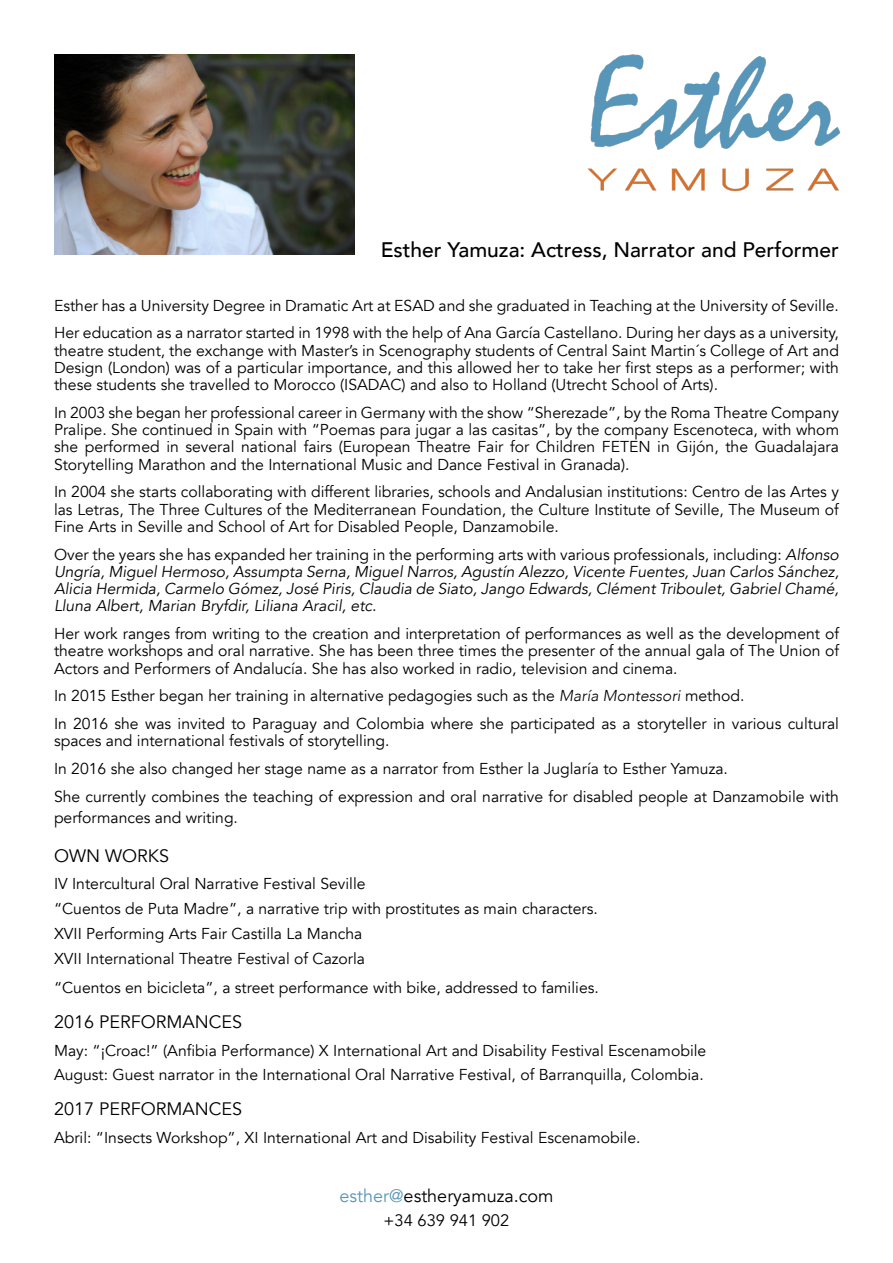
<style>
.page{position:relative;width:893px;height:1263px;background:#fff}
.page>*{position:absolute;margin:0;border:0;box-sizing:border-box;transform-origin:0 0}
.t1{font:500 21px "Avenir";color:#000}
.t2{font:18px "Avenir";color:#000}
.t3{font:16.5px "Avenir";color:#000}
.t4{font:15.75px/17.2px "Avenir";color:#000}
.t5{font:italic 15.75px/17.2px "Avenir";color:#000;text-align:justify}
.s1{font-style:normal}
.s2{font-weight:300;font-style:italic}
.s3{color:#5996b9}
</style>
<div class="page">
<img style="left:588px;top:54px;width:253px;height:138px">
<img style="left:54px;top:54px;width:300px;height:201px">
<h1 class="t1" style="left:381px;top:232px;width:460px">Esther Yamuza: Actress, Narrator and Performer</h1>
<p class="t4" style="left:54px;top:291px;width:786px;line-height:27.8px">Esther has a University Degree in Dramatic Art at ESAD and she graduated in Teaching at the University of Seville.<br>Her education as a narrator started in 1998 with the help of Ana García Castellano. During her days as a university,</p>
<p class="t4" style="left:54px;top:342px;width:786px;text-align:justify">theatre student, the exchange with Master’s in Scenography students of Central Saint Martin´s College of Art and Design (London) was of a particular importance, and this allowed her to take her first steps as a performer; with these students she travelled to Morocco (ISADAC) and also to Holland (Utrecht School of Arts).</p>
<p class="t4" style="left:54px;top:404px;width:787px;text-align:justify">In 2003 she began her professional career in Germany with the show “Sherezade”, by the Roma Theatre Company Pralipe. She continued in Spain with “Poemas para jugar a las casitas”, by the company Escenoteca, with whom she performed in several national fairs (European Theatre Fair for Children FETEN in Gijón, the Guadalajara Storytelling Marathon and the International Music and Dance Festival in Granada).</p>
<p class="t4" style="left:54px;top:483px;width:786px;text-align:justify">In 2004 she starts collaborating with different libraries, schools and Andalusian institutions: Centro de las Artes y las Letras, The Three Cultures of the Mediterranean Foundation, the Culture Institute of Seville, The Museum of Fine Arts in Seville and School of Art for Disabled People, Danzamobile.</p>
<p class="t5" style="left:54px;top:546px;width:786px"><span class="s1">Over the years she has expanded her training in the performing arts with various professionals, including:</span> Alfonso Ungría, Miguel Hermoso, Assumpta Serna, Miguel Narros, Agustín Alezzo, Vicente Fuentes, Juan Carlos Sánchez, Alicia Hermida, Carmelo Gómez, José Piris, Claudia de Siato, Jango Edwards, Clément Triboulet, Gabriel Chamé, Lluna Albert, Marian Bryfdir, Liliana Aracil, etc.</p>
<p class="t4" style="left:54px;top:625px;width:787px;text-align:justify">Her work ranges from writing to the creation and interpretation of performances as well as the development of theatre workshops and oral narrative. She has been three times the presenter of the annual gala of The Union of Actors and Performers of Andalucía. She has also worked in radio, television and cinema.</p>
<p class="t4" style="left:54px;top:682px;width:786px;line-height:27.8px">In 2015 Esther began her training in alternative pedagogies such as the <span class="s2">María Montessori</span> method.<br>In 2016 she was invited to Paraguay and Colombia where she participated as a storyteller in various cultural</p>
<p class="t4" style="left:54px;top:727px;width:786px;line-height:27.8px">spaces and international festivals of storytelling.<br>In 2016 she also changed her stage name as a narrator from Esther la Juglaría to Esther Yamuza.<br>She currently combines the teaching of expression and oral narrative for disabled people at Danzamobile with</p>
<p class="t4" style="left:54px;top:810px;width:185px">performances and writing.</p>
<p class="t2" style="left:54px;top:845px;width:117px">OWN WORKS</p>
<p class="t4" style="left:54px;top:872px;width:545px;line-height:24.8px">IV Intercultural Oral Narrative Festival Seville<br>“Cuentos de Puta Madre”, a narrative trip with prostitutes as main characters.<br>XVII Performing Arts Fair Castilla La Mancha<br>XVII International Theatre Festival of Cazorla</p>
<p class="t4" style="left:54px;top:979px;width:546px">“Cuentos en bicicleta”, a street performance with bike, addressed to families.</p>
<p class="t2" style="left:54px;top:1011px;width:190px">2016 PERFORMANCES</p>
<p class="t4" style="left:54px;top:1038px;width:654px;line-height:24.8px">May: “¡Croac!” (Anfibia Performance) X International Art and Disability Festival Escenamobile<br>August: Guest narrator in the International Oral Narrative Festival, of Barranquilla, Colombia.</p>
<p class="t2" style="left:54px;top:1098px;width:190px">2017 PERFORMANCES</p>
<p class="t4" style="left:54px;top:1129px;width:588px">Abril: “Insects Workshop”, XI International Art and Disability Festival Escenamobile.</p>
<p class="t2" style="left:340px;top:1184px;width:215px"><span class="s3">esther@</span>estheryamuza.com</p>
<p class="t3" style="left:384px;top:1210px;width:127px">+34 639 941 902</p>
</div>
